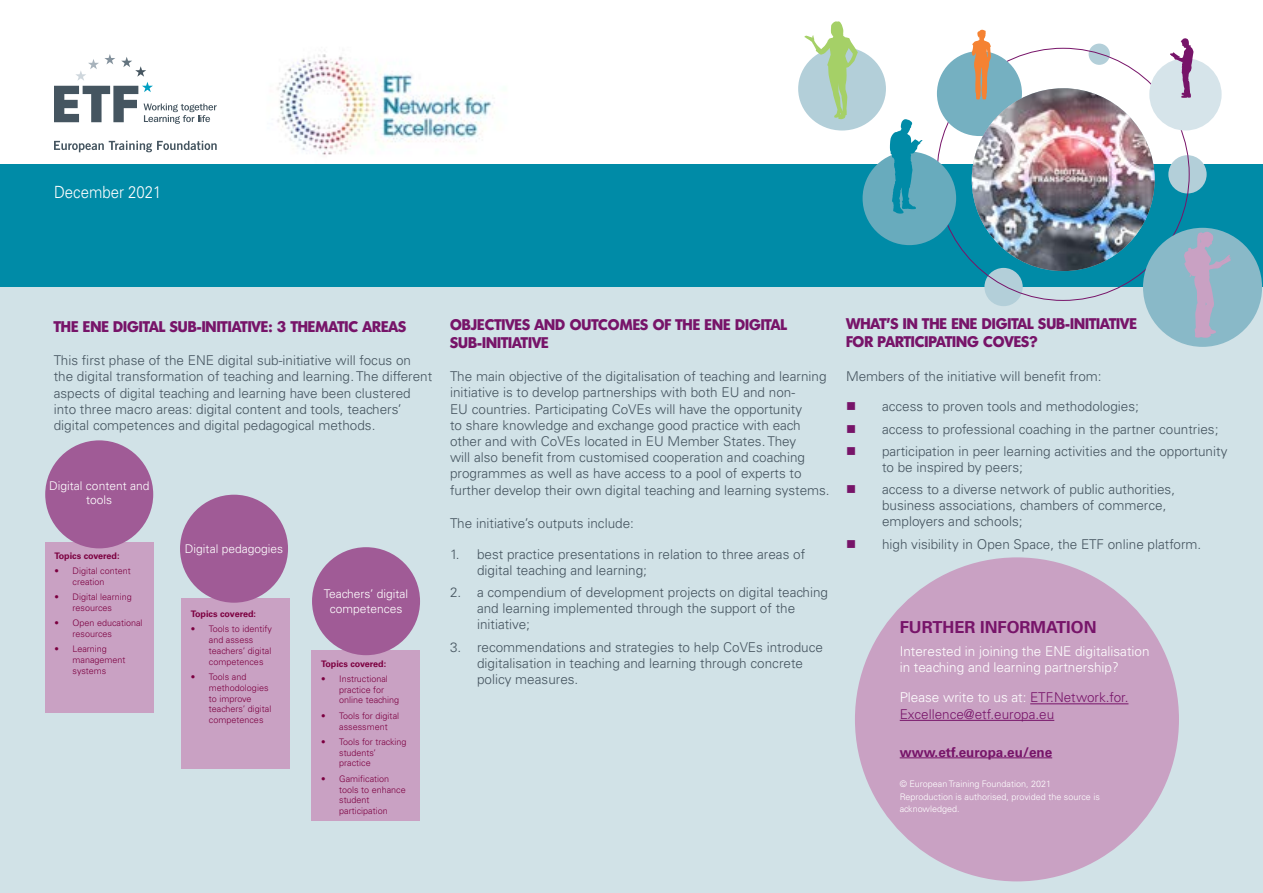
<style>
.page{position:relative;width:1263px;height:893px;background:#fff}
.page>*{position:absolute;margin:0;border:0;box-sizing:border-box;transform-origin:0 0}
.t1{font:300 16.8px "Univers LT Std";color:#fff;scale:.89 1}
.t2{font:700 16.5px "Univers LT Std";color:#771469}
.t3{font:700 15px/18px "Montreal TS";color:#771469}
.t4{font:300 13.5px/16.2px "Univers LT Std";color:#45545f}
.t5{font:300 13.5px/16.5px "Univers LT Std";color:#fff}
.t6{font:300 13.5px/16.5px "Univers LT Std";color:#771469}
.t7{font:700 13.5px "Univers LT Std";color:#771469}
.t8{font:300 12px/14.4px "Univers LT Std";color:#fff;text-align:center}
.t9{font:300 9px/10.8px "Univers LT Std";color:#7c0040}
.t10{font:300 9px/13.5px "Univers LT Std";color:#fff}
.t11{font:700 9px "Univers LT Std";color:#7c0040}
.s1{color:#fff}
</style>
<div class="page">
<img style="left:277px;top:54px;width:218px;height:101px">
<svg style="left:54px;top:141px;width:163px;height:11px"></svg>
<svg style="left:54px;top:54px;width:163px;height:70px"></svg>
<div style="left:0;top:216px;width:1263px;height:677px;background:#d1e2e7"></div>
<div style="left:855px;top:557px;width:324px;height:324px;background:#c9a1c3;border-radius:50%"></div>
<div style="left:0;top:164px;width:1263px;height:122px;background:#008ba7"></div>
<div style="left:798px;top:47px;width:88px;height:84px;background:#b3cfd9;border-radius:50%"></div>
<div style="left:984px;top:268px;width:39px;height:38px;background:#b3cfd9;border-radius:50%"></div>
<div style="left:1168px;top:155px;width:38px;height:38px;background:#b3cfd9;border-radius:50%"></div>
<div style="left:1089px;top:44px;width:21px;height:21px;background:#b3cfd9;border-radius:50%"></div>
<svg style="left:804px;top:21px;width:54px;height:98px"></svg>
<div style="left:862px;top:152px;width:94px;height:93px;background:#68abbd;border-radius:50%"></div>
<svg style="left:890px;top:119px;width:32px;height:95px"></svg>
<div style="left:937px;top:51px;width:85px;height:85px;background:#75b0c1;border-radius:50%"></div>
<svg style="left:972px;top:30px;width:19px;height:70px"></svg>
<img style="left:972px;top:88px;width:182px;height:183px;border-radius:91px">
<div style="left:1143px;top:228px;width:119px;height:119px;background:#89b9c8;border-radius:50%"></div>
<svg style="left:1184px;top:231px;width:47px;height:107px"></svg>
<div style="left:1149px;top:58px;width:72px;height:73px;background:#d6e4ea;border-radius:50%"></div>
<svg style="left:1170px;top:38px;width:23px;height:60px"></svg>
<hr style="left:1030px;top:703px;width:98px;height:1px;background:#771469">
<hr style="left:900px;top:720px;width:154px;height:1px;background:#771469">
<hr style="left:900px;top:757px;width:152px;height:1px;background:#771469">
<div style="left:45px;top:542px;width:108px;height:171px;background:#c9a1c3"></div>
<div style="left:181px;top:598px;width:108px;height:170px;background:#c9a1c3"></div>
<div style="left:311px;top:651px;width:108px;height:170px;background:#c9a1c3"></div>
<div style="left:45px;top:440px;width:108px;height:108px;background:#a05b96;border-radius:50%"></div>
<div style="left:180px;top:495px;width:108px;height:108px;background:#a05b96;border-radius:50%"></div>
<div style="left:312px;top:547px;width:108px;height:108px;background:#a05b96;border-radius:50%"></div>
<p class="t1" style="left:54px;top:182px;width:122px">December 2021</p>
<p class="t3" style="left:54px;top:317px;width:354px">THE ENE DIGITAL SUB-INITIATIVE: 3 THEMATIC AREAS</p>
<p class="t4" style="left:54px;top:352px;width:380px">This first phase of the ENE digital sub-initiative will focus on the digital transformation of teaching and learning. The different aspects of digital teaching and learning have been clustered into three macro areas: digital content and tools, teachers’ digital competences and digital pedagogical methods.</p>
<p class="t8" style="left:49px;top:479px;width:102px">Digital content and tools</p>
<p class="t11" style="left:55px;top:550px;width:67px">Topics covered:</p>
<p class="t9" style="left:73px;top:565px;width:60px;text-indent:-18px">• Digital content creation</p>
<p class="t9" style="left:55px;top:592px;width:79px;text-align:center">• Digital learning resources</p>
<p class="t9" style="left:73px;top:618px;width:72px;text-indent:-18px">• Open educational resources</p>
<p class="t9" style="left:73px;top:644px;width:55px;text-indent:-18px">• Learning management systems</p>
<p class="t8" style="left:185px;top:542px;width:100px">Digital pedagogies</p>
<p class="t11" style="left:191px;top:608px;width:67px">Topics covered:</p>
<p class="t9" style="left:209px;top:624px;width:64px;text-indent:-18px">• Tools to identify and assess teachers’ digital competences</p>
<p class="t9" style="left:209px;top:671px;width:64px;text-indent:-18px">• Tools and methodologies to improve teachers’ digital competences</p>
<p class="t8" style="left:324px;top:587px;width:86px">Teachers’ digital competences</p>
<p class="t11" style="left:321px;top:658px;width:67px">Topics covered:</p>
<p class="t9" style="left:339px;top:673px;width:62px;text-indent:-18px">• Instructional practice for online teaching</p>
<p class="t9" style="left:339px;top:710px;width:61px;text-indent:-18px">• Tools for digital assessment</p>
<p class="t9" style="left:339px;top:736px;width:69px;text-indent:-18px">• Tools for tracking students’ practice</p>
<p class="t9" style="left:339px;top:773px;width:68px;text-indent:-18px">• Gamification tools to enhance student participation</p>
<p class="t3" style="left:450px;top:315px;width:339px">OBJECTIVES AND OUTCOMES OF THE ENE DIGITAL<br>SUB-INITIATIVE</p>
<p class="t4" style="left:450px;top:368px;width:381px">The main objective of the digitalisation of teaching and learning initiative is to develop partnerships with both EU and non-<br>EU countries. Participating CoVEs will have the opportunity<br>to share knowledge and exchange good practice with each other and with CoVEs located in EU Member States. They<br>will also benefit from customised cooperation and coaching programmes as well as have access to a pool of experts to further develop their own digital teaching and learning systems.</p>
<p class="t4" style="left:450px;top:515px;width:185px">The initiative’s outputs include:</p>
<p class="t4" style="left:477px;top:546px;width:330px;text-indent:-27px">1. best practice presentations in relation to three areas of digital teaching and learning;</p>
<p class="t4" style="left:477px;top:584px;width:352px;text-indent:-27px">2. a compendium of development projects on digital teaching and learning implemented through the support of the initiative;</p>
<p class="t4" style="left:477px;top:639px;width:347px;text-indent:-27px">3. recommendations and strategies to help CoVEs introduce digitalisation in teaching and learning through concrete policy measures.</p>
<p class="t3" style="left:846px;top:314px;width:292px">WHAT’S IN THE ENE DIGITAL SUB-INITIATIVE<br>FOR PARTICIPATING COVES?</p>
<p class="t4" style="left:846px;top:368px;width:257px">Members of the initiative will benefit from:</p>
<p class="t4" style="left:882px;top:395px;width:347px;line-height:22.2px">access to proven tools and methodologies;<br>access to professional coaching in the partner countries; participation in peer learning activities and the opportunity</p>
<p class="t4" style="left:882px;top:456px;width:295px;line-height:22.2px">to be inspired by peers;<br>access to a diverse network of public authorities,</p>
<p class="t4" style="left:882px;top:497px;width:286px">business associations, chambers of commerce, employers and schools;</p>
<p class="t4" style="left:882px;top:536px;width:321px">high visibility in Open Space, the ETF online platform.</p>
<p class="t2" style="left:900px;top:618px;width:198px">FURTHER INFORMATION</p>
<p class="t5" style="left:900px;top:643px;width:251px">Interested in joining the ENE digitalisation in teaching and learning partnership?</p>
<p class="t6" style="left:900px;top:689px;width:230px"><span class="s1">Please write to us at:</span> ETF.Network.for.<br>Excellence@etf.europa.eu</p>
<p class="t7" style="left:900px;top:744px;width:154px">www.etf.europa.eu/ene</p>
<p class="t10" style="left:900px;top:777px;width:202px">© European Training Foundation, 2021<br>Reproduction is authorised, provided the source is</p>
<p class="t10" style="left:900px;top:802px;width:61px">acknowledged.</p>
</div>
